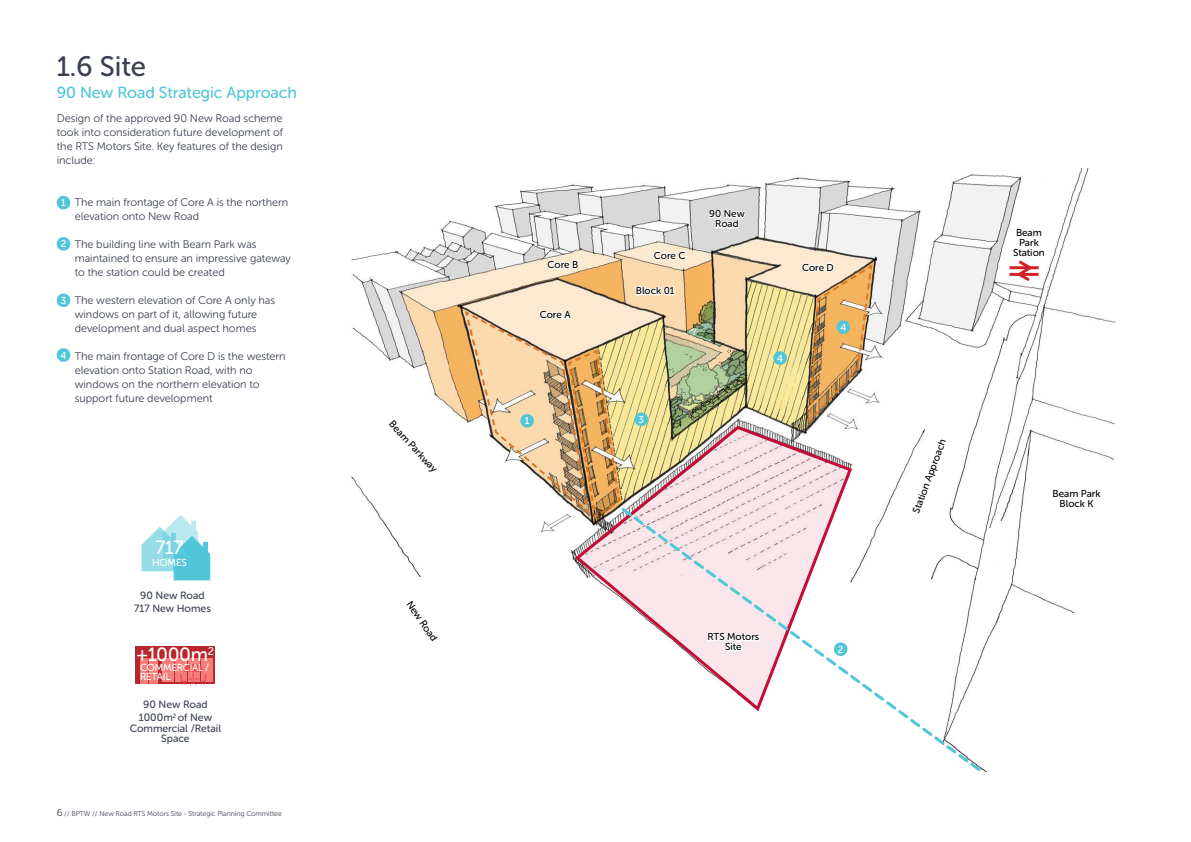
<style>
.page{position:relative;width:1191px;height:842px;background:#fff}
.page>*{position:absolute;margin:0;border:0;box-sizing:border-box;transform-origin:0 0}
.t1{font:28px "Museo Sans Rounded 500";color:#3b4151}
.t2{font:19.1px "Museo Sans Rounded 500";letter-spacing:-.02em;color:#fff}
.t3{font:16px "Museo Sans Rounded 500";color:#51c6d8}
.t4{font:11px/14px "Museo Sans Rounded 300";color:#3b4151}
.t5{font:10.5px/12.6px "Museo Sans Rounded 500";color:#3b4151;text-align:center}
.t6{font:10.1px/9px "Museo Sans Rounded 500";letter-spacing:-.02em;color:#fff}
.t7{font:10px/10px "Museo Sans Rounded 500";color:#000;text-align:center}
.t8{font:10px "Museo Sans Rounded 500";color:#fff}
.t9{font:7px "Museo Sans Rounded 300";color:#3b4151}
.s1{font-family:"Museo Sans Rounded 500";font-size:10px;color:#fff}
.s2{font-size:10px}
</style>
<div class="page">
<img style="left:351px;top:168px;width:765px;height:603px">
<svg style="left:56px;top:195px;width:15px;height:15px"></svg>
<svg style="left:56px;top:237px;width:15px;height:14px"></svg>
<svg style="left:56px;top:293px;width:15px;height:15px"></svg>
<svg style="left:56px;top:348px;width:15px;height:14px"></svg>
<svg style="left:141px;top:515px;width:69px;height:65px"></svg>
<svg style="left:386px;top:416px;width:53px;height:59px"></svg>
<svg style="left:910px;top:437px;width:38px;height:68px"></svg>
<svg style="left:1051px;top:488px;width:51px;height:22px"></svg>
<img style="left:463px;top:309px;width:158px;height:212px">
<svg style="left:633px;top:412px;width:16px;height:12px"></svg>
<svg style="left:772px;top:350px;width:16px;height:16px"></svg>
<img style="left:572px;top:424px;width:282px;height:289px">
<svg style="left:707px;top:208px;width:39px;height:22px"></svg>
<img style="left:800px;top:261px;width:73px;height:165px">
<svg style="left:635px;top:285px;width:41px;height:11px"></svg>
<svg style="left:546px;top:259px;width:34px;height:18px"></svg>
<svg style="left:652px;top:249px;width:36px;height:18px"></svg>
<hr style="left:1009px;top:266px;width:29px;height:3px;background:#d1232a">
<hr style="left:1009px;top:273px;width:29px;height:3px;background:#d1232a">
<svg style="left:1010px;top:227px;width:36px;height:57px"></svg>
<svg style="left:619px;top:505px;width:364px;height:266px"></svg>
<svg style="left:706px;top:584px;width:55px;height:108px;background:#f4e3e8"></svg>
<svg style="left:404px;top:598px;width:36px;height:46px"></svg>
<div style="left:136px;top:647px;width:79px;height:37px;background:#b8272d"></div>
<div style="left:162px;top:659px;width:12px;height:23px;background:#f37d7a"></div>
<div style="left:175px;top:659px;width:12px;height:23px;background:#f37d7a"></div>
<div style="left:188px;top:659px;width:12px;height:23px;background:#f37d7a"></div>
<div style="left:201px;top:659px;width:12px;height:23px;background:#f37d7a"></div>
<svg style="left:180px;top:664px;width:27px;height:21px"></svg>
<div style="left:140px;top:658px;width:17px;height:26px;background:#f37d7a"></div>
<svg style="left:147px;top:658px;width:4px;height:26px"></svg>
<h1 class="t1" style="left:57px;top:51px;width:91px">1.6 Site</h1>
<p class="t3" style="left:57px;top:84px;width:242px">90 New Road Strategic Approach</p>
<p class="t4" style="left:57px;top:111px;width:228px;text-align:justify">Design of the approved 90 New Road scheme took into consideration future development of the RTS Motors Site. Key features of the design include:</p>
<p class="t4" style="left:75px;top:195px;width:215px">The main frontage of Core A is the northern elevation onto New Road</p>
<p class="t4" style="left:57px;top:237px;width:11px">•<span class="s1">2</span></p>
<p class="t4" style="left:57px;top:195px;width:11px">•<span class="s1">1</span></p>
<p class="t4" style="left:75px;top:237px;width:218px">The building line with Beam Park was maintained to ensure an impressive gateway to the station could be created</p>
<p class="t4" style="left:57px;top:293px;width:11px">•<span class="s1">3</span></p>
<p class="t4" style="left:75px;top:293px;width:202px">The western elevation of Core A only has windows on part of it, allowing future development and dual aspect homes</p>
<p class="t4" style="left:57px;top:349px;width:6px">•</p>
<p class="t8" style="left:61px;top:350px;width:7px">4</p>
<p class="t4" style="left:75px;top:349px;width:212px">The main frontage of Core D is the western elevation onto Station Road, with no windows on the northern elevation to support future development</p>
<p class="t2" style="left:155px;top:537px;width:29px">717</p>
<p class="t6" style="left:152px;top:558px;width:36px">HOMES</p>
<p class="t7" style="left:395px;top:418px;width:68px;rotate:48deg">Beam Parkway</p>
<p class="t5" style="left:134px;top:589px;width:78px">90 New Road<br>717 New Homes</p>
<p class="t7" style="left:413px;top:599px;width:48px;rotate:55deg">New Road</p>
<p class="t2" style="left:136px;top:644px;width:79px">+1000m<sup>2</sup></p>
<p class="t6" style="left:140px;top:663px;width:71px">COMMERCIAL /<br>RETAIL</p>
<p class="t5" style="left:139px;top:699px;width:75px">90 New Road<br>1000m<sup>2</sup> of New</p>
<p class="t5" style="left:130px;top:723px;width:93px;line-height:10.5px">Commercial /Retail<br>Space</p>
<p class="t9" style="left:57px;top:810px;width:227px"><span class="s2">6</span> // BPTW // New Road RTS Motors Site - Strategic Planning Committee</p>
<p class="t7" style="left:547px;top:260px;width:32px">Core B</p>
<p class="t7" style="left:540px;top:310px;width:32px">Core A</p>
<p class="t7" style="left:654px;top:250px;width:33px">Core C</p>
<p class="t7" style="left:636px;top:286px;width:40px">Block 01</p>
<p class="t7" style="left:709px;top:209px;width:37px">90 New<br>Road</p>
<p class="t8" style="left:525px;top:415px;width:6px">1</p>
<p class="t8" style="left:638px;top:414px;width:7px">3</p>
<p class="t7" style="left:802px;top:262px;width:33px">Core D</p>
<p class="t8" style="left:777px;top:353px;width:7px">4</p>
<p class="t8" style="left:840px;top:322px;width:7px">4</p>
<p class="t7" style="left:707px;top:632px;width:53px">RTS Motors<br>Site</p>
<p class="t8" style="left:838px;top:644px;width:7px">2</p>
<p class="t7" style="left:910px;top:511px;width:80px;rotate:-69deg">Station Approach</p>
<p class="t7" style="left:1013px;top:227px;width:33px">Beam<br>Park<br>Station</p>
<p class="t7" style="left:1052px;top:488px;width:50px">Beam Park<br>Block K</p>
</div>
